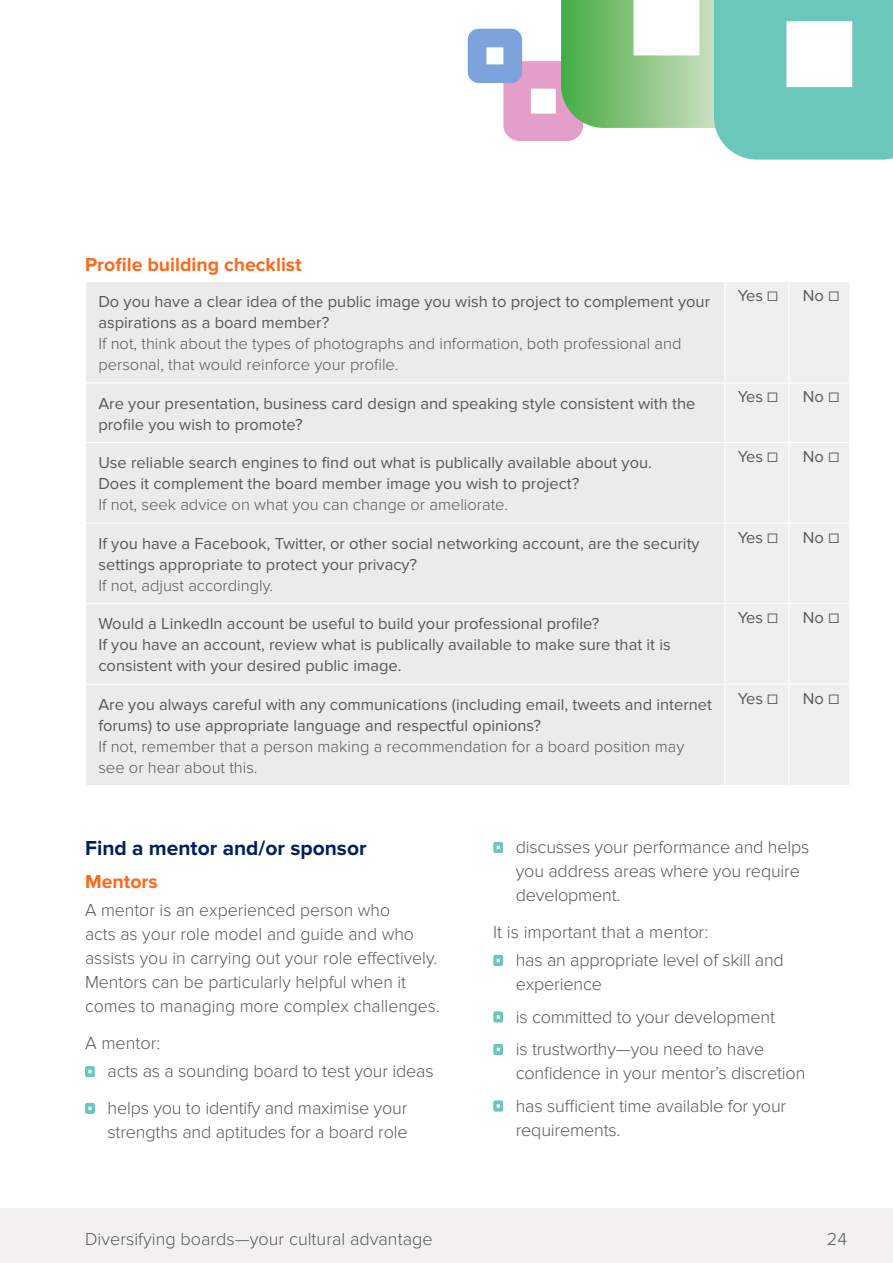
<style>
.page{position:relative;width:893px;height:1263px;background:#fff}
.page>*{position:absolute;margin:0;border:0;box-sizing:border-box;transform-origin:0 0}
.Section_subheading_l{font:700 21px "Proxima Nova";color:#00205e}
.Section_Subheading_l{font:700 19.5px "Proxima Nova";color:#ff671b}
.Body_Bullet_list_-_i{font:300 18px/24px "Proxima Nova";letter-spacing:-.01em;color:#58595b}
.Body_Copy_-_Light{font:300 18px/24px "Proxima Nova";color:#58595b}
.Table_Side_Label{font:16.5px/21px "Proxima Nova";color:#58595b}
.Table_Side_Label-2{font:300 16.5px/21px "Proxima Nova";color:#58595b}
.table_Body{font:16.5px "Proxima Nova";color:#58595b}
.s1{font-weight:400}
.s2{font-weight:300}
</style>
<div class="page">
<svg style="left:468px;top:0;width:425px;height:160px"></svg>
<div style="left:0;top:1208px;width:893px;height:55px;background:#f2f1f0"></div>
<div style="left:86px;top:282px;width:638px;height:503px;background:#ebebec"></div>
<div style="left:726px;top:282px;width:123px;height:503px;background:#efeff0"></div>
<hr style="left:788px;top:282px;width:1px;height:100px;background:#fff">
<hr style="left:85px;top:382px;width:640px;height:2px;background:#fff">
<hr style="left:725px;top:382px;width:64px;height:2px;background:#fff">
<hr style="left:789px;top:382px;width:61px;height:2px;background:#fff">
<hr style="left:788px;top:384px;width:1px;height:58px;background:#fff">
<hr style="left:85px;top:442px;width:640px;height:1px;background:#fff">
<hr style="left:725px;top:442px;width:64px;height:1px;background:#fff">
<hr style="left:789px;top:442px;width:61px;height:1px;background:#fff">
<hr style="left:788px;top:443px;width:1px;height:79px;background:#fff">
<hr style="left:85px;top:522px;width:640px;height:2px;background:#fff">
<hr style="left:725px;top:522px;width:64px;height:2px;background:#fff">
<hr style="left:789px;top:522px;width:61px;height:2px;background:#fff">
<hr style="left:788px;top:524px;width:1px;height:79px;background:#fff">
<hr style="left:85px;top:603px;width:640px;height:1px;background:#fff">
<hr style="left:725px;top:603px;width:64px;height:1px;background:#fff">
<hr style="left:789px;top:603px;width:61px;height:1px;background:#fff">
<hr style="left:788px;top:604px;width:1px;height:80px;background:#fff">
<hr style="left:85px;top:684px;width:640px;height:1px;background:#fff">
<hr style="left:725px;top:684px;width:64px;height:1px;background:#fff">
<hr style="left:789px;top:684px;width:61px;height:1px;background:#fff">
<hr style="left:788px;top:685px;width:1px;height:100px;background:#fff">
<svg style="left:85px;top:1066px;width:10px;height:11px"></svg>
<svg style="left:85px;top:1103px;width:10px;height:11px"></svg>
<svg style="left:493px;top:842px;width:10px;height:11px"></svg>
<svg style="left:493px;top:955px;width:10px;height:11px"></svg>
<svg style="left:493px;top:1011px;width:10px;height:11px"></svg>
<svg style="left:493px;top:1044px;width:10px;height:11px"></svg>
<svg style="left:493px;top:1100px;width:10px;height:11px"></svg>
<p class="Section_Subheading_l" style="left:85px;top:253px;width:218px">Profile building checklist</p>
<p class="Table_Side_Label-2" style="left:98px;top:291px;width:613px"><span class="s1">Do you have a clear idea of the public image you wish to project to complement your aspirations as a board member?<br></span>If not, think about the types of photographs and information, both professional and personal, that would reinforce your profile.</p>
<p class="Table_Side_Label" style="left:98px;top:393px;width:598px">Are your presentation, business card design and speaking style consistent with the profile you wish to promote?</p>
<p class="Table_Side_Label" style="left:98px;top:453px;width:555px">Use reliable search engines to find out what is publically available about you.<br>Does it complement the board member image you wish to project?<br><span class="s2">If not, seek advice on what you can change or ameliorate.</span></p>
<p class="Table_Side_Label" style="left:98px;top:533px;width:603px">If you have a Facebook, Twitter, or other social networking account, are the security settings appropriate to protect your privacy?<br><span class="s2">If not, adjust accordingly.</span></p>
<p class="Table_Side_Label" style="left:98px;top:614px;width:574px">Would a LinkedIn account be useful to build your professional profile?<br>If you have an account, review what is publically available to make sure that it is consistent with your desired public image.</p>
<p class="Table_Side_Label" style="left:98px;top:694px;width:615px">Are you always careful with any communications (including email, tweets and internet forums) to use appropriate language and respectful opinions?<br><span class="s2">If not, remember that a person making a recommendation for a board position may see or hear about this.</span></p>
<p class="table_Body" style="left:738px;top:286px;width:42px">Yes ☐</p>
<p class="table_Body" style="left:803px;top:286px;width:38px">No ☐</p>
<p class="table_Body" style="left:738px;top:387px;width:42px">Yes ☐</p>
<p class="table_Body" style="left:803px;top:387px;width:38px">No ☐</p>
<p class="table_Body" style="left:738px;top:447px;width:42px">Yes ☐</p>
<p class="table_Body" style="left:803px;top:447px;width:38px">No ☐</p>
<p class="table_Body" style="left:738px;top:527px;width:42px">Yes ☐</p>
<p class="table_Body" style="left:803px;top:527px;width:38px">No ☐</p>
<p class="table_Body" style="left:738px;top:608px;width:42px">Yes ☐</p>
<p class="table_Body" style="left:803px;top:608px;width:38px">No ☐</p>
<p class="table_Body" style="left:738px;top:689px;width:42px">Yes ☐</p>
<p class="table_Body" style="left:803px;top:689px;width:38px">No ☐</p>
<p class="Section_subheading_l" style="left:85px;top:836px;width:283px">Find a mentor and/or sponsor</p>
<p class="Section_Subheading_l" style="left:85px;top:870px;width:74px">Mentors</p>
<p class="Body_Copy_-_Light" style="left:85px;top:898px;width:356px">A mentor is an experienced person who<br>acts as your role model and guide and who assists you in carrying out your role effectively.<br>Mentors can be particularly helpful when it comes to managing more complex challenges.</p>
<p class="Body_Copy_-_Light" style="left:85px;top:1031px;width:77px">A mentor:</p>
<p class="Body_Bullet_list_-_i" style="left:108px;top:1059px;width:328px">acts as a sounding board to test your ideas</p>
<p class="Body_Bullet_list_-_i" style="left:108px;top:1096px;width:302px">helps you to identify and maximise your strengths and aptitudes for a board role</p>
<p class="Body_Bullet_list_-_i" style="left:516px;top:835px;width:295px">discusses your performance and helps you address areas where you require development.</p>
<p class="Body_Copy_-_Light" style="left:493px;top:920px;width:217px">It is important that a mentor:</p>
<p class="Body_Bullet_list_-_i" style="left:516px;top:948px;width:270px">has an appropriate level of skill and experience</p>
<p class="Body_Bullet_list_-_i" style="left:516px;top:1005px;width:261px">is committed to your development</p>
<p class="Body_Bullet_list_-_i" style="left:516px;top:1037px;width:291px">is trustworthy—you need to have confidence in your mentor’s discretion</p>
<p class="Body_Bullet_list_-_i" style="left:516px;top:1094px;width:272px">has sufficient time available for your requirements.</p>
<p class="Body_Copy_-_Light" style="left:85px;top:1227px;width:349px">Diversifying boards—your cultural advantage</p>
<p class="Body_Copy_-_Light" style="left:827px;top:1227px;width:22px">24</p>
</div>
